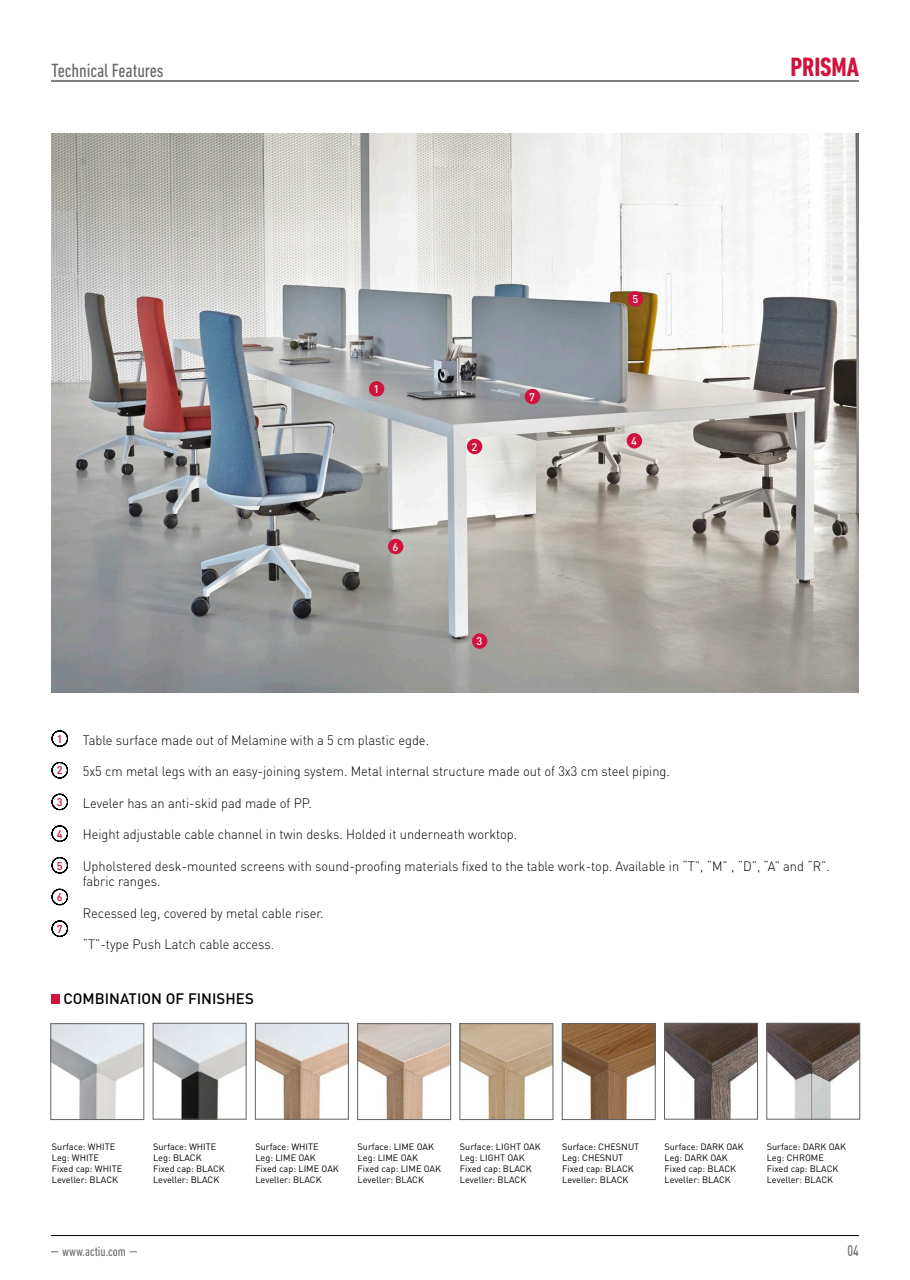
<style>
.page{position:relative;width:910px;height:1280px;background:#fff}
.page>*{position:absolute;margin:0;border:0;box-sizing:border-box;transform-origin:0 0}
.t1{font:700 condensed 27px "DIN Next LT Pro";letter-spacing:-.005em;color:#d1123c}
.t2{font:condensed 19.5px "DIN Next LT Pro";letter-spacing:-.005em;color:#000}
.t3{font:500 15.15px "DIN Pro";color:#6e6e6e;scale:.7 1}
.t4{font:500 15px "DIN Pro";letter-spacing:.005em;color:#000}
.t5{font:300 13.5px/15.8px "DIN Pro";color:#000;scale:.95 1}
.t6{font:condensed 13.5px "DIN Next LT Pro";color:#6e6e6e}
.t7{font:500 10.95px "DIN Pro";color:#fff}
.t8{font:500 10.95px "DIN Pro";color:#d1123c}
.t9{font:9.15px/10.9px "DIN Pro";color:#000}
</style>
<div class="page">
<hr style="left:51px;top:81px;width:808px;height:1px;background:#000">
<hr style="left:51px;top:1235px;width:808px;height:1px;background:#000">
<img style="left:52px;top:133px;width:807px;height:559px">
<img style="left:53px;top:1026px;width:89px;height:91px">
<div style="left:51px;top:1024px;width:93px;height:95px;border:1px solid #636362"></div>
<img style="left:155px;top:1025px;width:89px;height:92px">
<div style="left:153px;top:1023px;width:93px;height:96px;border:1px solid #636362"></div>
<img style="left:462px;top:1026px;width:89px;height:91px">
<img style="left:360px;top:1026px;width:89px;height:91px">
<div style="left:358px;top:1024px;width:93px;height:95px;border:1px solid #636362"></div>
<img style="left:564px;top:1026px;width:89px;height:91px">
<div style="left:562px;top:1024px;width:93px;height:95px;border:1px solid #636362"></div>
<img style="left:666px;top:1025px;width:89px;height:92px">
<div style="left:664px;top:1023px;width:93px;height:96px;border:1px solid #636362"></div>
<img style="left:769px;top:1025px;width:89px;height:92px">
<div style="left:767px;top:1023px;width:93px;height:96px;border:1px solid #636362"></div>
<img style="left:257px;top:1025px;width:89px;height:92px">
<div style="left:255px;top:1023px;width:93px;height:96px;border:1px solid #636362"></div>
<div style="left:369px;top:381px;width:15px;height:16px;background:#d1123c;border-radius:50%"></div>
<div style="left:628px;top:291px;width:15px;height:16px;background:#d1123c;border-radius:50%"></div>
<div style="left:525px;top:389px;width:15px;height:15px;background:#d1123c;border-radius:50%"></div>
<div style="left:388px;top:539px;width:15px;height:15px;background:#d1123c;border-radius:50%"></div>
<div style="left:627px;top:433px;width:15px;height:15px;background:#d1123c;border-radius:50%"></div>
<div style="left:472px;top:633px;width:15px;height:16px;background:#d1123c;border-radius:50%"></div>
<div style="left:467px;top:439px;width:15px;height:15px;background:#d1123c;border-radius:50%"></div>
<div style="left:51px;top:994px;width:9px;height:10px;background:#d1123c"></div>
<svg style="left:52px;top:730px;width:16px;height:16px"></svg>
<svg style="left:52px;top:794px;width:16px;height:16px"></svg>
<svg style="left:52px;top:762px;width:16px;height:16px"></svg>
<svg style="left:52px;top:826px;width:16px;height:16px"></svg>
<svg style="left:52px;top:857px;width:16px;height:16px"></svg>
<svg style="left:52px;top:889px;width:16px;height:16px"></svg>
<svg style="left:52px;top:921px;width:16px;height:16px"></svg>
<h2 class="t2" style="left:52px;top:59px;width:113px">Technical Features</h2>
<p class="t7" style="left:373px;top:382px;width:7px">1</p>
<p class="t7" style="left:393px;top:539px;width:7px">6</p>
<p class="t7" style="left:471px;top:439px;width:7px">2</p>
<p class="t7" style="left:529px;top:389px;width:7px">7</p>
<p class="t7" style="left:477px;top:634px;width:7px">3</p>
<p class="t7" style="left:632px;top:292px;width:7px">5</p>
<p class="t7" style="left:631px;top:434px;width:7px">4</p>
<h1 class="t1" style="left:790px;top:51px;width:70px">PRISMA</h1>
<p class="t8" style="left:57px;top:731px;width:7px">1</p>
<p class="t8" style="left:57px;top:763px;width:7px">2</p>
<p class="t8" style="left:57px;top:795px;width:7px">3</p>
<p class="t8" style="left:57px;top:826px;width:7px">4</p>
<p class="t8" style="left:57px;top:858px;width:7px">5</p>
<p class="t8" style="left:57px;top:890px;width:7px">6</p>
<p class="t8" style="left:57px;top:921px;width:7px">7</p>
<p class="t5" style="left:83px;top:731px;width:366px">Table surface made out of Melamine with a 5 cm plastic egde.</p>
<p class="t5" style="left:83px;top:763px;width:619px">5x5 cm metal legs with an easy-joining system. Metal internal structure made out of 3x3 cm steel piping.</p>
<p class="t5" style="left:83px;top:794px;width:243px">Leveler has an anti-skid pad made of PP.</p>
<p class="t5" style="left:83px;top:826px;width:459px">Height adjustable cable channel in twin desks. Holded it underneath worktop.</p>
<p class="t5" style="left:83px;top:857px;width:788px">Upholstered desk-mounted screens with sound-proofing materials fixed to the table work-top. Available in “T”, “M” , “D”, “A” and “R”. fabric ranges.</p>
<p class="t5" style="left:83px;top:905px;width:255px">Recessed leg, covered by metal cable riser.</p>
<p class="t5" style="left:83px;top:936px;width:203px">“T”-type Push Latch cable access.</p>
<p class="t4" style="left:63px;top:989px;width:192px">COMBINATION OF FINISHES</p>
<p class="t9" style="left:52px;top:1140px;width:72px">Surface: WHITE<br>Leg: WHITE<br>Fixed cap: WHITE<br>Leveller: BLACK</p>
<p class="t9" style="left:153px;top:1140px;width:73px">Surface: WHITE<br>Leg: BLACK<br>Fixed cap: BLACK<br>Leveller: BLACK</p>
<p class="t9" style="left:358px;top:1140px;width:85px">Surface: LIME OAK<br>Leg: LIME OAK<br>Fixed cap: LIME OAK<br>Leveller: BLACK</p>
<p class="t9" style="left:664px;top:1140px;width:81px">Surface: DARK OAK<br>Leg: DARK OAK<br>Fixed cap: BLACK<br>Leveller: BLACK</p>
<p class="t9" style="left:255px;top:1140px;width:85px">Surface: WHITE<br>Leg: LIME OAK<br>Fixed cap: LIME OAK<br>Leveller: BLACK</p>
<p class="t9" style="left:460px;top:1140px;width:82px">Surface: LIGHT OAK<br>Leg: LIGHT OAK<br>Fixed cap: BLACK<br>Leveller: BLACK</p>
<p class="t9" style="left:562px;top:1140px;width:79px">Surface: CHESNUT<br>Leg: CHESNUT<br>Fixed cap: BLACK<br>Leveller: BLACK</p>
<p class="t9" style="left:767px;top:1140px;width:81px">Surface: DARK OAK<br>Leg: CHROME<br>Fixed cap: BLACK<br>Leveller: BLACK</p>
<p class="t6" style="left:62px;top:1243px;width:65px">www.actiu.com</p>
<p class="t3" style="left:848px;top:1240px;width:18px">04</p>
</div>
